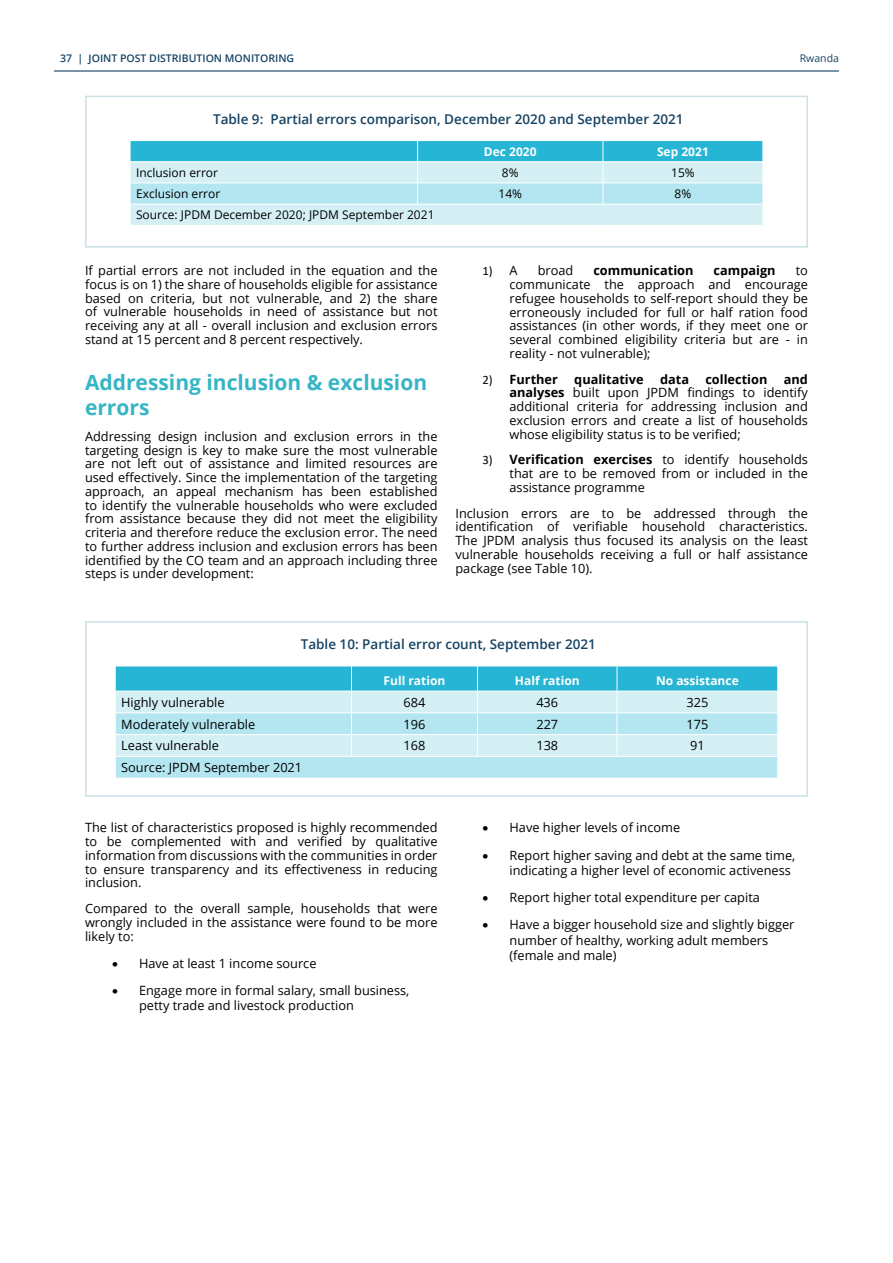
<style>
.page{position:relative;width:893px;height:1263px;background:#fff}
.page>*{position:absolute;margin:0;border:0;box-sizing:border-box;transform-origin:0 0}
.t1{font:700 21px/25.2px "Open Sans";color:#36b5c5}
.t2{font:600 13.5px "Open Sans";color:#164363}
.t3{font:12.75px/13.8px "Open Sans";color:#000;text-align:justify}
.t4{font:700 12.75px "Open Sans";color:#000}
.t5{font:12.75px "Calibri";color:#000}
.t6{font:12px "Open Sans";color:#000}
.t7{font:700 12px "Open Sans";color:#fff}
.t8{font:600 10.5px "Open Sans";color:#154464}
.t9{font:10.5px "Open Sans";color:#154464}
.s1{font-family:"Open Sans"}
.s2{font-family:"Calibri";font-weight:400}
.s3{font-weight:700}
.s4{font-family:"Calibri"}
</style>
<div class="page">
<hr style="left:54px;top:70px;width:785px;height:2px;background:#154464">
<div style="left:85px;top:96px;width:723px;height:152px;border:2px solid #c9e1e5"></div>
<div style="left:85px;top:621px;width:723px;height:176px;border:2px solid #c9e1e5"></div>
<svg style="left:130px;top:141px;width:633px;height:84px;background:#a3dfec"></svg>
<hr style="left:130px;top:204px;width:288px;height:1px;background:#fff">
<hr style="left:418px;top:204px;width:185px;height:1px;background:#fff">
<hr style="left:603px;top:204px;width:159px;height:1px;background:#fff">
<svg style="left:115px;top:666px;width:663px;height:112px;background:#a4e0ec"></svg>
<p class="t8" style="left:60px;top:51px;width:235px">37 | JOINT POST DISTRIBUTION MONITORING</p>
<p class="t9" style="left:800px;top:51px;width:41px">Rwanda</p>
<p class="t2" style="left:213px;top:110px;width:472px">Table 9: Partial errors comparison, December 2020 and September 2021</p>
<p class="t7" style="left:484px;top:143px;width:54px">Dec 2020</p>
<p class="t7" style="left:657px;top:143px;width:53px">Sep 2021</p>
<p class="t6" style="left:136px;top:164px;width:83px">Inclusion error</p>
<p class="t6" style="left:502px;top:164px;width:18px">8%</p>
<p class="t6" style="left:671px;top:164px;width:25px">15%</p>
<p class="t6" style="left:136px;top:186px;width:86px">Exclusion error</p>
<p class="t6" style="left:498px;top:186px;width:25px">14%</p>
<p class="t6" style="left:675px;top:186px;width:18px">8%</p>
<p class="t6" style="left:136px;top:207px;width:300px">Source: JPDM December 2020; JPDM September 2021</p>
<p class="t3" style="left:85px;top:263px;width:354px">If partial errors are not included in the equation and the focus is on 1) the share of households eligible for assistance based on criteria, but not vulnerable, and 2) the share of vulnerable households in need of assistance but not receiving any at all - overall inclusion and exclusion errors stand at 15 percent and 8 percent respectively.</p>
<h1 class="t1" style="left:85px;top:369px;width:344px">Addressing inclusion &amp; exclusion errors</h1>
<p class="t3" style="left:85px;top:429px;width:354px">Addressing design inclusion and exclusion errors in the targeting design is key to make sure the most vulnerable are not left out of assistance and limited resources are used effectively. Since the implementation of the targeting approach, an appeal mechanism has been established to identify the vulnerable households who were excluded from assistance because they did not meet the eligibility criteria and therefore reduce the exclusion error. The need to further address inclusion and exclusion errors has been identified by the CO team and an approach including three steps is under development:</p>
<p class="t5" style="left:482px;top:262px;width:37px">1) <span class="s1">A</span></p>
<p class="t3" style="left:538px;top:263px;width:37px">broad</p>
<p class="t4" style="left:593px;top:262px;width:102px">communication</p>
<p class="t4" style="left:714px;top:262px;width:64px">campaign</p>
<p class="t3" style="left:509px;top:263px;width:300px;text-indent:286px">to communicate the approach and encourage refugee households to self-report should they be erroneously included for full or half ration food assistances (in other words, if they meet one or several combined eligibility criteria but are - in reality - not vulnerable);</p>
<p class="t4" style="left:482px;top:370px;width:77px"><span class="s2">2)</span> Further</p>
<p class="t4" style="left:574px;top:370px;width:71px">qualitative</p>
<p class="t4" style="left:660px;top:370px;width:31px">data</p>
<p class="t4" style="left:705px;top:370px;width:64px">collection</p>
<p class="t3" style="left:509px;top:372px;width:300px;text-indent:274px"><span class="s3">and analyses</span> built upon JPDM findings to identify additional criteria for addressing inclusion and exclusion errors and create a list of households whose eligibility status is to be verified;</p>
<p class="t3" style="left:509px;top:453px;width:300px;text-indent:-27px"><span class="s4">3)</span> <span class="s3">Verification exercises</span> to identify households that are to be removed from or included in the assistance programme</p>
<p class="t3" style="left:455px;top:506px;width:354px">Inclusion errors are to be addressed through the identification of verifiable household characteristics.<br>The JPDM analysis thus focused its analysis on the least vulnerable households receiving a full or half assistance package (see Table 10).</p>
<p class="t2" style="left:301px;top:635px;width:297px">Table 10: Partial error count, September 2021</p>
<p class="t7" style="left:384px;top:672px;width:63px">Full ration</p>
<p class="t7" style="left:515px;top:672px;width:66px">Half ration</p>
<p class="t7" style="left:656px;top:672px;width:84px">No assistance</p>
<p class="t3" style="left:121px;top:695px;width:105px">Highly vulnerable</p>
<p class="t3" style="left:404px;top:695px;width:23px">684</p>
<p class="t3" style="left:536px;top:695px;width:23px">436</p>
<p class="t3" style="left:686px;top:695px;width:23px">325</p>
<p class="t3" style="left:121px;top:717px;width:136px">Moderately vulnerable</p>
<p class="t3" style="left:404px;top:717px;width:23px">196</p>
<p class="t3" style="left:536px;top:717px;width:23px">227</p>
<p class="t3" style="left:686px;top:717px;width:23px">175</p>
<p class="t3" style="left:121px;top:738px;width:99px">Least vulnerable</p>
<p class="t3" style="left:404px;top:738px;width:23px">168</p>
<p class="t3" style="left:536px;top:738px;width:23px">138</p>
<p class="t3" style="left:690px;top:738px;width:16px">91</p>
<p class="t3" style="left:121px;top:760px;width:182px">Source: JPDM September 2021</p>
<p class="t3" style="left:85px;top:820px;width:354px">The list of characteristics proposed is highly recommended to be complemented with and verified by qualitative information from discussions with the communities in order to ensure transparency and its effectiveness in reducing inclusion.</p>
<p class="t3" style="left:85px;top:901px;width:354px">Compared to the overall sample, households that were wrongly included in the assistance were found to be more likely to:</p>
<p class="t3" style="left:112px;top:956px;width:206px">• Have at least 1 income source</p>
<p class="t3" style="left:139px;top:982px;width:272px;line-height:15.3px;text-indent:-27px">• Engage more in formal salary, small business, petty trade and livestock production</p>
<p class="t3" style="left:482px;top:820px;width:199px">• Have higher levels of income</p>
<p class="t3" style="left:509px;top:847px;width:287px;line-height:15.3px;text-indent:-27px">• Report higher saving and debt at the same time, indicating a higher level of economic activeness</p>
<p class="t3" style="left:482px;top:890px;width:279px">• Report higher total expenditure per capita</p>
<p class="t3" style="left:509px;top:917px;width:286px;line-height:15.3px;text-align:left;text-indent:-27px">• Have a bigger household size and slightly bigger number of healthy, working adult members (female and male)</p>
</div>
